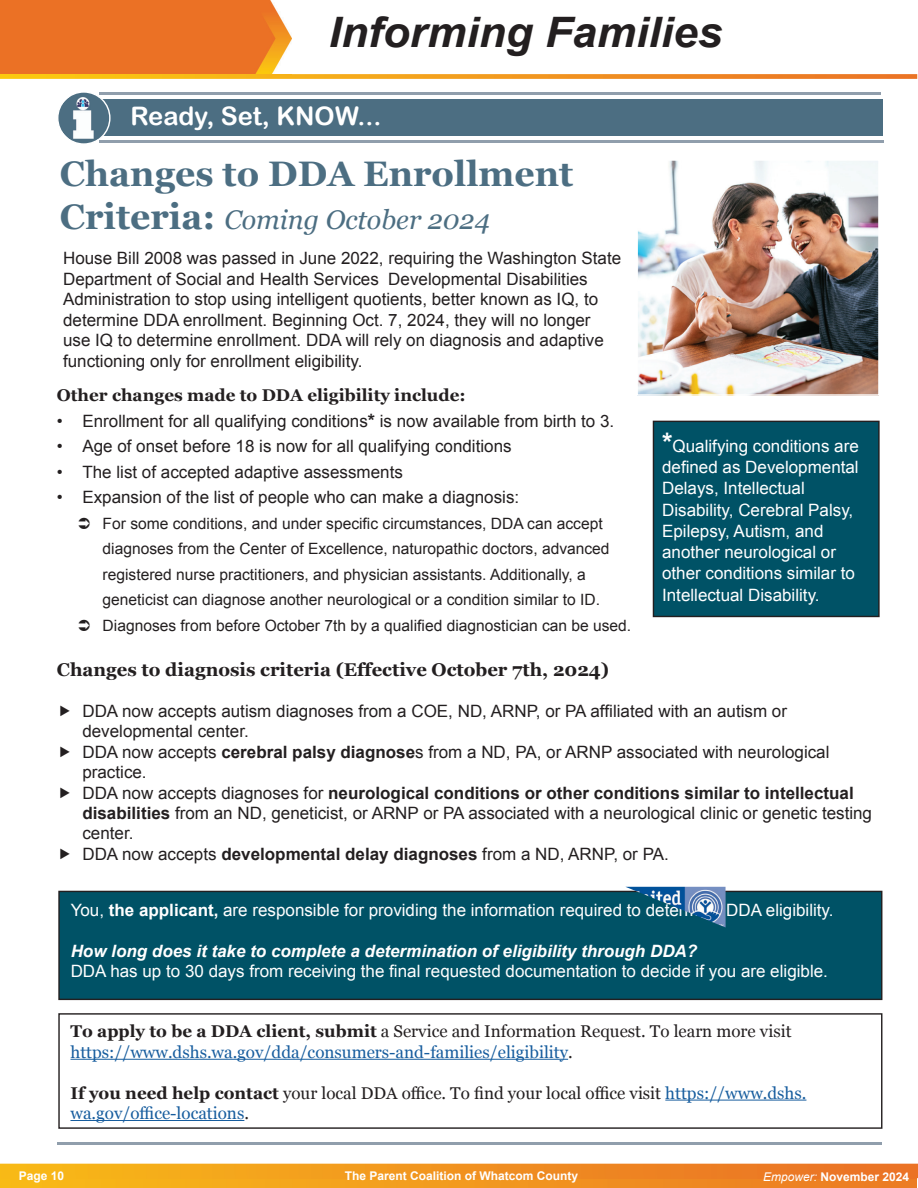
<style>
.page{position:relative;width:918px;height:1188px;background:#fff}
.page>*{position:absolute;margin:0;border:0;box-sizing:border-box;transform-origin:0 0}
.t1{font:italic 700 42px "Arial";color:#231f20;scale:1.05 1}
.t2{font:700 35.4px "Georgia";color:#4c6e82}
.t3{font:italic 27px "Georgia";color:#4c6e82}
.t4{font:25.5px "Arial Rounded MT Bold";color:#fff}
.t5{font:700 18.45px "Georgia";color:#231f20}
.t6{font:16.95px/20.4px "Arial";color:#231f20}
.t7{font:16.95px/21.3px "Arial";color:#fff}
.t8{font:16.95px/20.4px "Georgia";color:#175d9e}
.t9{font:16.95px/20.4px "Georgia";color:#231f20}
.t10{font:italic 700 16.95px "Arial";color:#fff}
.t11{font:700 16.95px "Georgia";color:#231f20}
.t12{font:15.6px/25.5px "Arial";color:#231f20}
.t13{font:700 12px "Arial";color:#fff}
.s1{font-weight:700;font-style:normal;font-size:35.4px}
.s2{font-weight:700;font-size:18.45px}
.s3{font-weight:700;font-size:27px}
.s4{font-weight:700}
.s5{font-weight:700;color:#231f20}
.s6{color:#231f20}
.s7{color:#175d9e}
.s8{font-weight:400;font-style:italic}
</style>
<div class="page">
<img style="left:0;top:1164px;width:918px;height:24px">
<img style="left:0;top:1176px;width:917px;height:2px">
<img style="left:0;top:0;width:291px;height:74px">
<img style="left:0;top:74px;width:917px;height:5px">
<div style="left:59px;top:891px;width:823px;height:108px;background:#005266"></div>
<div style="left:58px;top:891px;width:824px;height:109px;border:1px solid #231f20"></div>
<div style="left:653px;top:421px;width:226px;height:195px;background:#005266"></div>
<div style="left:653px;top:421px;width:227px;height:196px;border:1px solid #231f20"></div>
<div style="left:58px;top:1013px;width:824px;height:116px;border:1px solid #231f20"></div>
<div style="left:84px;top:99px;width:799px;height:37px;background:#4c6e82"></div>
<svg style="left:58px;top:92px;width:53px;height:52px"></svg>
<img style="left:63px;top:97px;width:36px;height:42px">
<hr style="left:99px;top:92px;width:782px;height:3px;background:#909eac">
<hr style="left:99px;top:141px;width:785px;height:2px;background:#909eac">
<hr style="left:57px;top:1142px;width:824px;height:3px;background:#909eac">
<hr style="left:70px;top:1059px;width:498px;height:1px;background:#175d9e">
<hr style="left:665px;top:1100px;width:141px;height:1px;background:#175d9e">
<hr style="left:70px;top:1120px;width:174px;height:1px;background:#175d9e">
<img style="left:638px;top:161px;width:240px;height:233px">
<div style="left:636px;top:159px;width:244px;height:237px;border:1px solid #fff"></div>
<img style="left:625px;top:887px;width:101px;height:40px">
<h1 class="t1" style="left:329px;top:5px;width:376px">Informing Families</h1>
<h3 class="t4" style="left:131px;top:101px;width:252px">Ready, Set, KNOW...</h3>
<h2 class="t2" style="left:60px;top:147px;width:515px">Changes to DDA Enrollment</h2>
<h3 class="t3" style="left:60px;top:200px;width:432px"><span class="s1">Criteria:</span> Coming October 2024</h3>
<p class="t6" style="left:63px;top:248px;width:560px">House Bill 2008 was passed in June 2022, requiring the Washington State Department of Social and Health Services Developmental Disabilities Administration to stop using intelligent quotients, better known as IQ, to determine DDA enrollment. Beginning Oct. 7, 2024, they will no longer use IQ to determine enrollment. DDA will rely on diagnosis and adaptive functioning only for enrollment eligibility.</p>
<p class="t11" style="left:57px;top:383px;width:410px">Other changes made to DDA eligibility include:</p>
<p class="t6" style="left:57px;top:411px;width:559px">• Enrollment for all qualifying conditions<span class="s2">*</span> is now available from birth to 3.</p>
<p class="t6" style="left:57px;top:436px;width:456px">• Age of onset before 18 is now for all qualifying conditions</p>
<p class="t6" style="left:57px;top:462px;width:348px">• The list of accepted adaptive assessments</p>
<p class="t6" style="left:57px;top:487px;width:464px">• Expansion of the list of people who can make a diagnosis:</p>
<p class="t12" style="left:103px;top:511px;width:530px">For some conditions, and under specific circumstances, DDA can accept diagnoses from the Center of Excellence, naturopathic doctors, advanced registered nurse practitioners, and physician assistants. Additionally, a geneticist can diagnose another neurological or a condition similar to ID.<br>Diagnoses from before October 7th by a qualified diagnostician can be used.</p>
<p class="t7" style="left:662px;top:435px;width:198px"><span class="s3">*</span>Qualifying conditions are defined as Developmental<br>Delays, Intellectual<br>Disability, Cerebral Palsy,<br>Epilepsy, Autism, and another neurological or other conditions similar to<br>Intellectual Disability.</p>
<p class="t5" style="left:57px;top:656px;width:554px">Changes to diagnosis criteria (Effective October 7th, 2024)</p>
<p class="t6" style="left:82px;top:701px;width:791px">DDA now accepts autism diagnoses from a COE, ND, ARNP, or PA affiliated with an autism or developmental center.<br>DDA now accepts <span class="s4">cerebral palsy diagnose</span>s from a ND, PA, or ARNP associated with neurological practice.<br>DDA now accepts diagnoses for <span class="s4">neurological conditions or other conditions similar to intellectual disabilities</span> from an ND, geneticist, or ARNP or PA associated with a neurological clinic or genetic testing center.<br>DDA now accepts <span class="s4">developmental delay diagnoses</span> from a ND, ARNP, or PA.</p>
<p class="t7" style="left:71px;top:899px;width:764px">You, <span class="s4">the applicant,</span> are responsible for providing the information required to determine DDA eligibility.</p>
<p class="t10" style="left:71px;top:940px;width:628px">How long does it take to complete a determination of eligibility through DDA?</p>
<p class="t7" style="left:71px;top:961px;width:759px">DDA has up to 30 days from receiving the final requested documentation to decide if you are eligible.</p>
<p class="t8" style="left:70px;top:1021px;width:723px"><span class="s5">To apply to be a DDA client, submit</span> <span class="s6">a Service and Information Request. To learn more visit </span>https://www.dshs.wa.gov/dda/consumers-and-families/eligibility<span class="s6">.</span></p>
<p class="t9" style="left:70px;top:1082px;width:737px"><span class="s4">If you need help contact</span> your local DDA office. To find your local office visit <span class="s7">https://www.dshs. wa.gov/office-locations</span>.</p>
<p class="t13" style="left:345px;top:1167px;width:235px">The Parent Coalition of Whatcom County</p>
<p class="t13" style="left:19px;top:1167px;width:47px">Page 10</p>
<p class="t13" style="left:763px;top:1169px;width:148px"><span class="s8">Empower:</span> November 2024</p>
</div>
